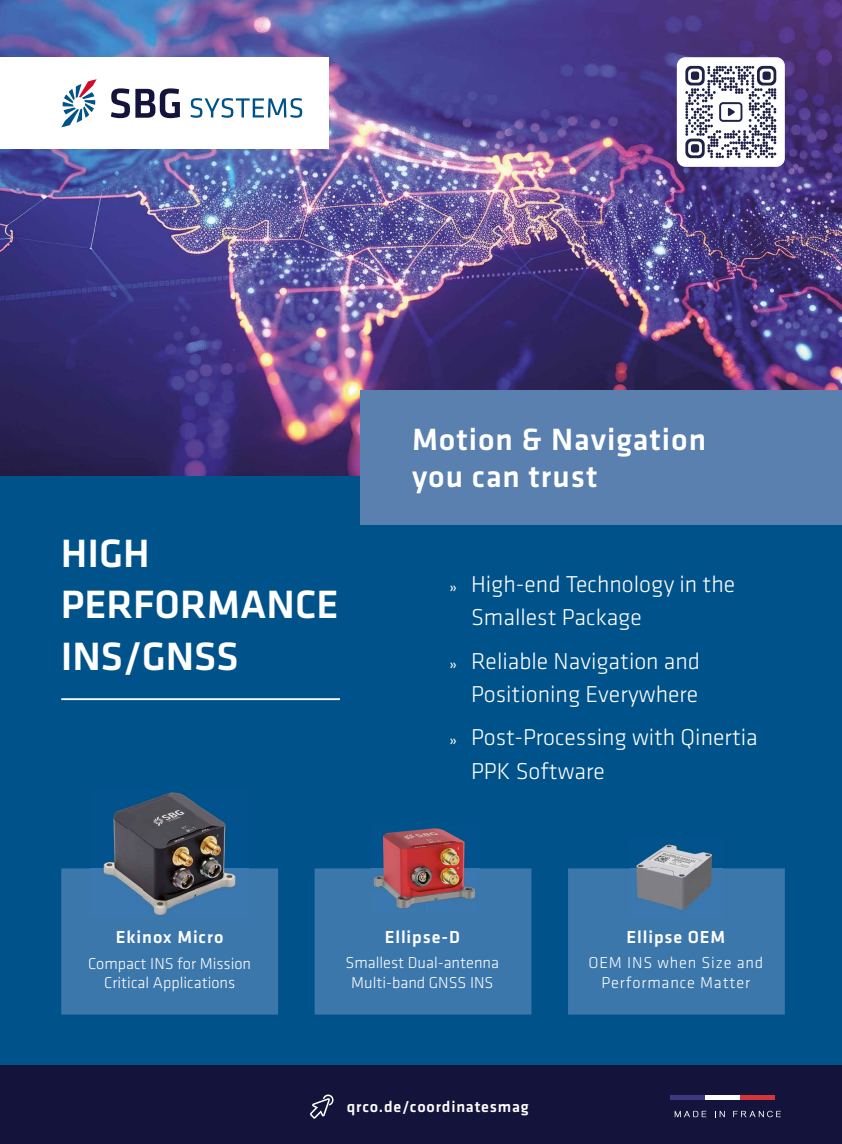
<style>
.page{position:relative;width:842px;height:1144px;background:#fff}
.page>*{position:absolute;margin:0;border:0;box-sizing:border-box;transform-origin:0 0}
.t1{font:500 40.95px/51.3px "Klavika";color:#fff}
.t2{font:500 31.95px/36.6px "Klavika";letter-spacing:.03em;color:#fff}
.t3{font:300 23.85px/33.2px "Klavika";color:#fff}
.t4{font:500 18px "Klavika";letter-spacing:.05em;color:#fff}
.t5{font:300 16.35px/19.6px "Klavika";color:#fff;text-align:center}
.t6{font:300 16.35px/19.6px "Klavika";letter-spacing:.05em;color:#fff;text-align:center}
.t7{font:500 16.2px "Klavika";letter-spacing:.05em;color:#fff}
.s1{font-family:"Klavika Basic";font-weight:400;font-size:15px}
</style>
<div class="page">
<img style="left:0;top:0;width:842px;height:476px">
<div style="left:0;top:476px;width:842px;height:600px;background:#00538a"></div>
<div style="left:0;top:1065px;width:842px;height:79px;background:#14133b"></div>
<div style="left:0;top:57px;width:329px;height:91px;background:#fff"></div>
<div style="left:61px;top:868px;width:217px;height:146px;background:#3c77ac"></div>
<div style="left:315px;top:868px;width:216px;height:146px;background:#3c77ac"></div>
<div style="left:568px;top:868px;width:217px;height:146px;background:#3c77ac"></div>
<div style="left:361px;top:390px;width:481px;height:135px;background:#5980af"></div>
<svg style="left:310px;top:1094px;width:24px;height:24px"></svg>
<div style="left:677px;top:57px;width:108px;height:110px;background:#fff;border-radius:9px"></div>
<svg style="left:685px;top:66px;width:91px;height:92px"></svg>
<div style="left:670px;top:1095px;width:35px;height:5px;background:#3d3980"></div>
<div style="left:705px;top:1095px;width:35px;height:5px;background:#fff"></div>
<div style="left:740px;top:1095px;width:35px;height:5px;background:#d2353a"></div>
<svg style="left:675px;top:1111px;width:31px;height:6px"></svg>
<svg style="left:733px;top:1111px;width:48px;height:6px"></svg>
<svg style="left:715px;top:1111px;width:10px;height:6px"></svg>
<svg style="left:111px;top:88px;width:69px;height:30px"></svg>
<svg style="left:191px;top:98px;width:111px;height:20px"></svg>
<svg style="left:61px;top:79px;width:36px;height:48px"></svg>
<img style="left:91px;top:792px;width:157px;height:124px">
<img style="left:371px;top:828px;width:108px;height:84px">
<img style="left:630px;top:844px;width:92px;height:73px">
<hr style="left:61px;top:698px;width:279px;height:2px;background:#fff">
<h1 class="t1" style="left:61px;top:529px;width:279px">HIGH<br>PERFORMANCE<br>INS/GNSS</h1>
<h2 class="t2" style="left:412px;top:422px;width:296px">Motion &amp; Navigation you can trust</h2>
<p class="t3" style="left:471px;top:568px;width:266px;text-indent:-22px"><span class="s1">»</span> High-end Technology in the<br>Smallest Package</p>
<p class="t3" style="left:449px;top:645px;width:252px;text-align:right"><span class="s1">»</span> Reliable Navigation and<br>Positioning Everywhere</p>
<p class="t3" style="left:471px;top:721px;width:288px;text-indent:-22px"><span class="s1">»</span> Post-Processing with Qinertia<br>PPK Software</p>
<p class="t4" style="left:116px;top:927px;width:109px">Ekinox Micro</p>
<p class="t5" style="left:88px;top:954px;width:164px">Compact INS for Mission<br>Critical Applications</p>
<p class="t4" style="left:385px;top:927px;width:77px">Ellipse-D</p>
<p class="t5" style="left:346px;top:953px;width:155px">Smallest Dual-antenna<br>Multi-band GNSS INS</p>
<p class="t7" style="left:347px;top:1097px;width:183px">qrco.de/coordinatesmag</p>
<p class="t4" style="left:626px;top:927px;width:100px">Ellipse OEM</p>
<p class="t6" style="left:588px;top:953px;width:176px">OEM INS when Size and<br>Performance Matter</p>
</div>
